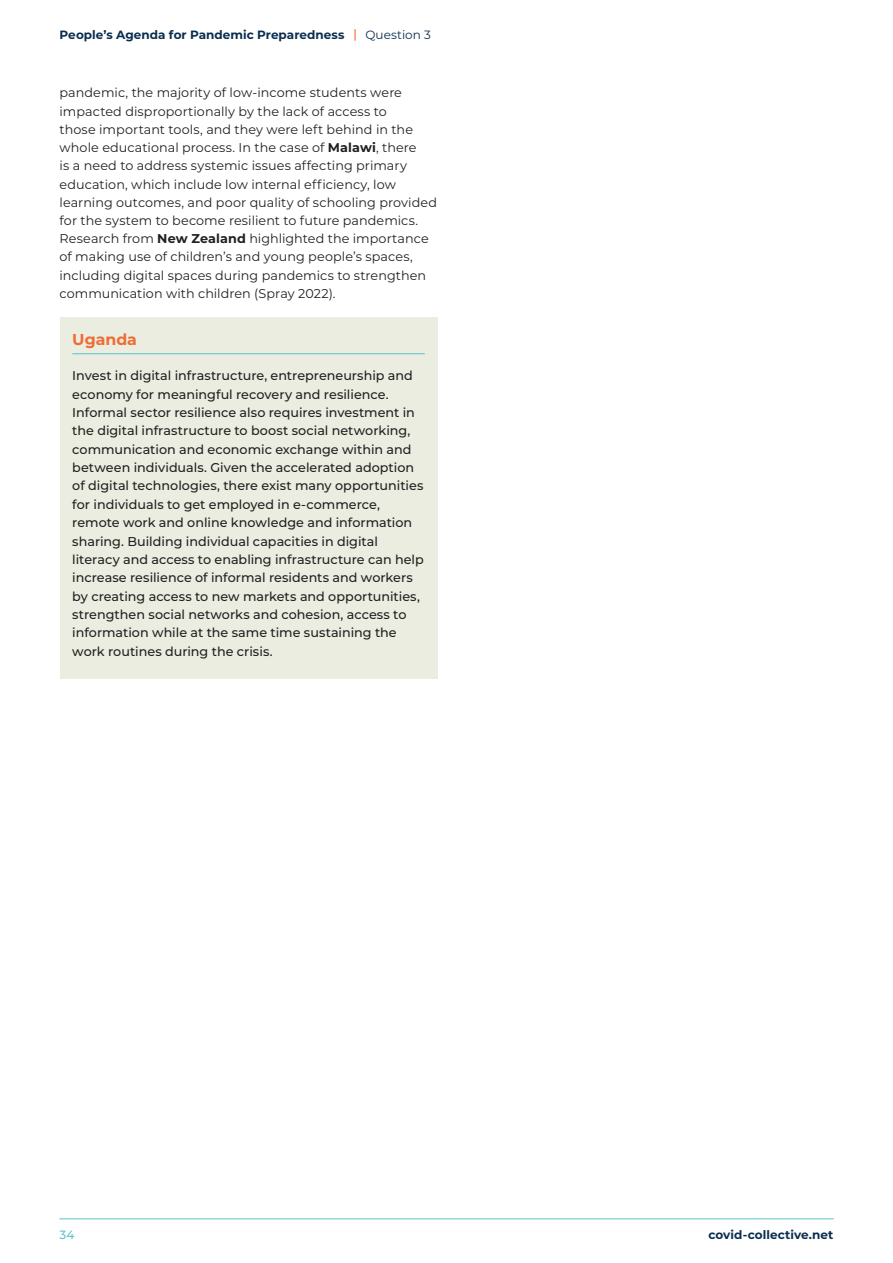
<style>
.page{position:relative;width:893px;height:1263px;background:#fff}
.page>*{position:absolute;margin:0;border:0;box-sizing:border-box;transform-origin:0 0}
.t1{font:700 15.75px "Montserrat";color:#f06c34}
.t2{font:500 12.75px/18.3px "Montserrat";color:#231f20}
.t3{font:12.75px/18.1px "Montserrat";letter-spacing:.005em;color:#231f20}
.t4{font:700 12px "Montserrat";letter-spacing:.005em;color:#0a2e4f}
.t5{font:12px "Montserrat";letter-spacing:.005em;color:#0a2e4f}
.t6{font:500 12px "Montserrat";color:#5ec6ca}
.s1{font-weight:700}
</style>
<div class="page">
<svg style="left:354px;top:30px;width:2px;height:10px"></svg>
<hr style="left:60px;top:1218px;width:773px;height:1px;background:#5ec6ca">
<div style="left:60px;top:317px;width:377px;height:362px;background:#ebede1"></div>
<hr style="left:72px;top:353px;width:353px;height:1px;background:#5ec6ca">
<p class="t4" style="left:60px;top:26px;width:286px">People’s Agenda for Pandemic Preparedness</p>
<p class="t5" style="left:365px;top:27px;width:67px">Question 3</p>
<p class="t3" style="left:60px;top:83px;width:379px">pandemic, the majority of low-income students were impacted disproportionally by the lack of access to<br>those important tools, and they were left behind in the whole educational process. In the case of <span class="s1">Malawi</span>, there<br>is a need to address systemic issues affecting primary education, which include low internal efficiency, low learning outcomes, and poor quality of schooling provided for the system to become resilient to future pandemics.<br>Research from <span class="s1">New Zealand</span> highlighted the importance of making use of children’s and young people’s spaces, including digital spaces during pandemics to strengthen communication with children (Spray 2022).</p>
<p class="t1" style="left:72px;top:328px;width:66px">Uganda</p>
<p class="t2" style="left:72px;top:366px;width:353px">Invest in digital infrastructure, entrepreneurship and economy for meaningful recovery and resilience.<br>Informal sector resilience also requires investment in the digital infrastructure to boost social networking, communication and economic exchange within and between individuals. Given the accelerated adoption of digital technologies, there exist many opportunities for individuals to get employed in e-commerce, remote work and online knowledge and information sharing. Building individual capacities in digital literacy and access to enabling infrastructure can help increase resilience of informal residents and workers by creating access to new markets and opportunities, strengthen social networks and cohesion, access to information while at the same time sustaining the work routines during the crisis.</p>
<p class="t6" style="left:60px;top:1226px;width:17px">34</p>
<p class="t4" style="left:708px;top:1226px;width:127px">covid-collective.net</p>
</div>
